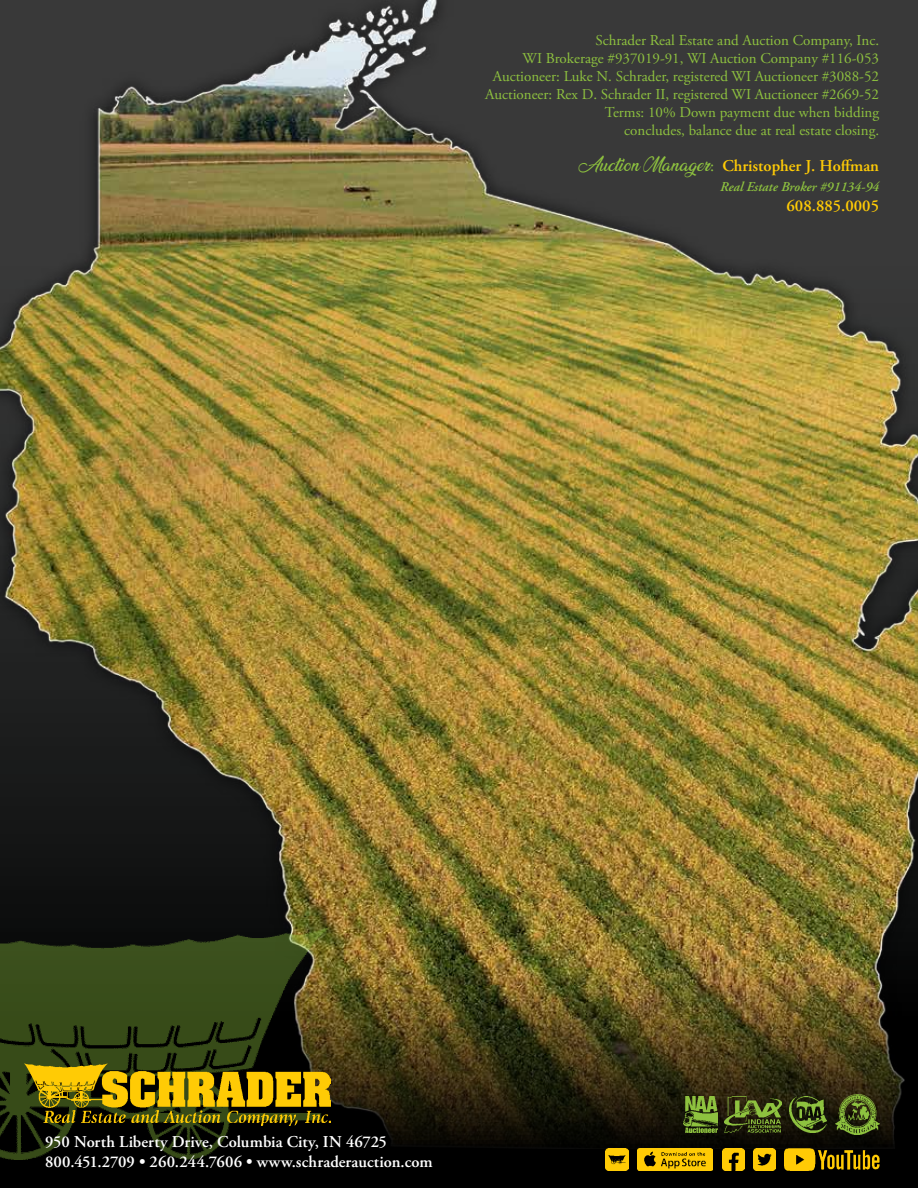
<style>
.page{position:relative;width:918px;height:1188px;background:#000}
.page>*{position:absolute;margin:0;border:0;box-sizing:border-box;transform-origin:0 0}
.t1{font:600 16.5px/19.8px "Adobe Garamond Pro";letter-spacing:.005em;color:#fff}
.t2{font:600 16.5px "Adobe Garamond Pro";color:#ffcb05}
.t3{font:15px/18px "Adobe Garamond Pro";color:#8ec23f;text-align:right}
.t4{font:italic 600 13.5px "Adobe Garamond Pro";color:#8ec23f}
.s1{font-family:"Ananda";font-weight:400;font-size:16.2px;color:#8ec23f}
.s2{font-weight:400;color:#8ec23f}
</style>
<div class="page">
<img style="left:0;top:0;width:918px;height:1144px">
<img style="left:0;top:926px;width:331px;height:233px">
<img style="left:25px;top:1064px;width:306px;height:62px">
<img style="left:683px;top:1096px;width:34px;height:36px">
<img style="left:790px;top:1097px;width:36px;height:35px">
<img style="left:725px;top:1097px;width:56px;height:35px">
<img style="left:835px;top:1094px;width:44px;height:40px">
<img style="left:606px;top:1148px;width:22px;height:23px">
<img style="left:637px;top:1148px;width:76px;height:23px">
<img style="left:722px;top:1148px;width:22px;height:23px">
<img style="left:753px;top:1148px;width:23px;height:23px">
<img style="left:784px;top:1148px;width:95px;height:23px">
<p class="t3" style="left:485px;top:32px;width:395px">Schrader Real Estate and Auction Company, Inc.<br>WI Brokerage #937019-91, WI Auction Company #116-053<br>Auctioneer: Luke N. Schrader, registered WI Auctioneer #3088-52<br>Auctioneer: Rex D. Schrader II, registered WI Auctioneer #2669-52<br>Terms: 10% Down payment due when bidding<br>concludes, balance due at real estate closing.</p>
<p class="t2" style="left:579px;top:156px;width:302px"><span class="s1">Auction Manager</span><span class="s2">:</span> Christopher J. Hoffman</p>
<p class="t4" style="left:720px;top:179px;width:160px">Real Estate Broker #91134-94</p>
<p class="t2" style="left:787px;top:197px;width:94px">608.885.0005</p>
<p class="t1" style="left:45px;top:1132px;width:389px">950 North Liberty Drive, Columbia City, IN 46725<br>800.451.2709 • 260.244.7606 • www.schraderauction.com</p>
</div>
